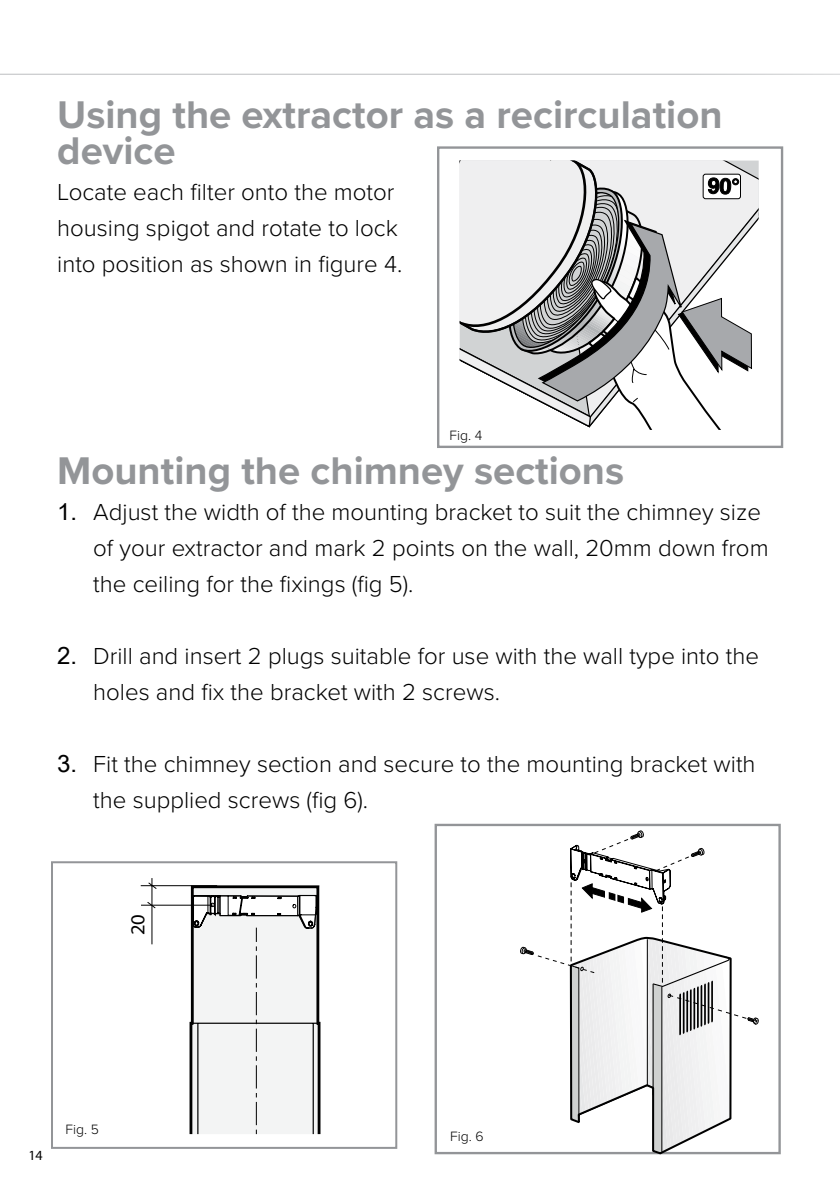
<style>
.page{position:relative;width:840px;height:1191px;background:#fff}
.page>*{position:absolute;margin:0;border:0;box-sizing:border-box;transform-origin:0 0}
.t1{font:700 40px/36px "Proxima Nova";color:#939598}
.t2{font:300 24px/36px "Proxima Nova";color:#000}
.t3{font:20px "Myriad Pro";color:#000}
.t4{font:300 14px "Proxima Nova";color:#000}
.t5{font:14px "Myriad Pro";color:#000}
.s1{font-family:"Arial Unicode MS";font-weight:400}
</style>
<div class="page">
<hr style="left:0;top:74px;width:839px;height:1px;background:#bcbec0">
<div style="left:437px;top:146px;width:345px;height:302px;background:#fff;border:2px solid #939598"></div>
<svg style="left:459px;top:160px;width:299px;height:270px"></svg>
<div style="left:51px;top:861px;width:346px;height:287px;background:#fff;border:2px solid #939598"></div>
<hr style="left:151px;top:878px;width:1px;height:66px;background:#000">
<hr style="left:141px;top:885px;width:76px;height:1px;background:#000">
<svg style="left:146px;top:881px;width:11px;height:28px"></svg>
<svg style="left:188px;top:885px;width:133px;height:250px"></svg>
<hr style="left:141px;top:904px;width:72px;height:1px;background:#000">
<div style="left:434px;top:823px;width:346px;height:331px;background:#fff;border:2px solid #939598"></div>
<svg style="left:568px;top:1152px;width:164px;height:3px"></svg>
<svg style="left:518px;top:830px;width:240px;height:322px"></svg>
<h1 class="t1" style="left:57px;top:98px;width:666px">Using the extractor as a recirculation device</h1>
<p class="t2" style="left:57px;top:174px;width:346px">Locate each filter onto the motor housing spigot and rotate to lock into position as shown in figure 4.</p>
<p class="t4" style="left:449px;top:427px;width:34px">Fig. 4</p>
<h1 class="t1" style="left:57px;top:454px;width:568px">Mounting the chimney sections</h1>
<p class="t2" style="left:93px;top:494px;width:676px;text-indent:-36px"><span class="s1">1.</span> Adjust the width of the mounting bracket to suit the chimney size of your extractor and mark 2 points on the wall, 20mm down from the ceiling for the fixings (fig 5).</p>
<p class="t2" style="left:93px;top:638px;width:667px;text-indent:-36px"><span class="s1">2.</span> Drill and insert 2 plugs suitable for use with the wall type into the holes and fix the bracket with 2 screws.</p>
<p class="t2" style="left:93px;top:746px;width:663px;text-indent:-36px"><span class="s1">3.</span> Fit the chimney section and secure to the mounting bracket with the supplied screws (fig 6).</p>
<p class="t3" style="left:125px;top:935px;width:23px;rotate:-90deg">20</p>
<p class="t5" style="left:28px;top:1146px;width:16px">14</p>
<p class="t4" style="left:65px;top:1121px;width:35px">Fig. 5</p>
<p class="t4" style="left:450px;top:1128px;width:35px">Fig. 6</p>
</div>
